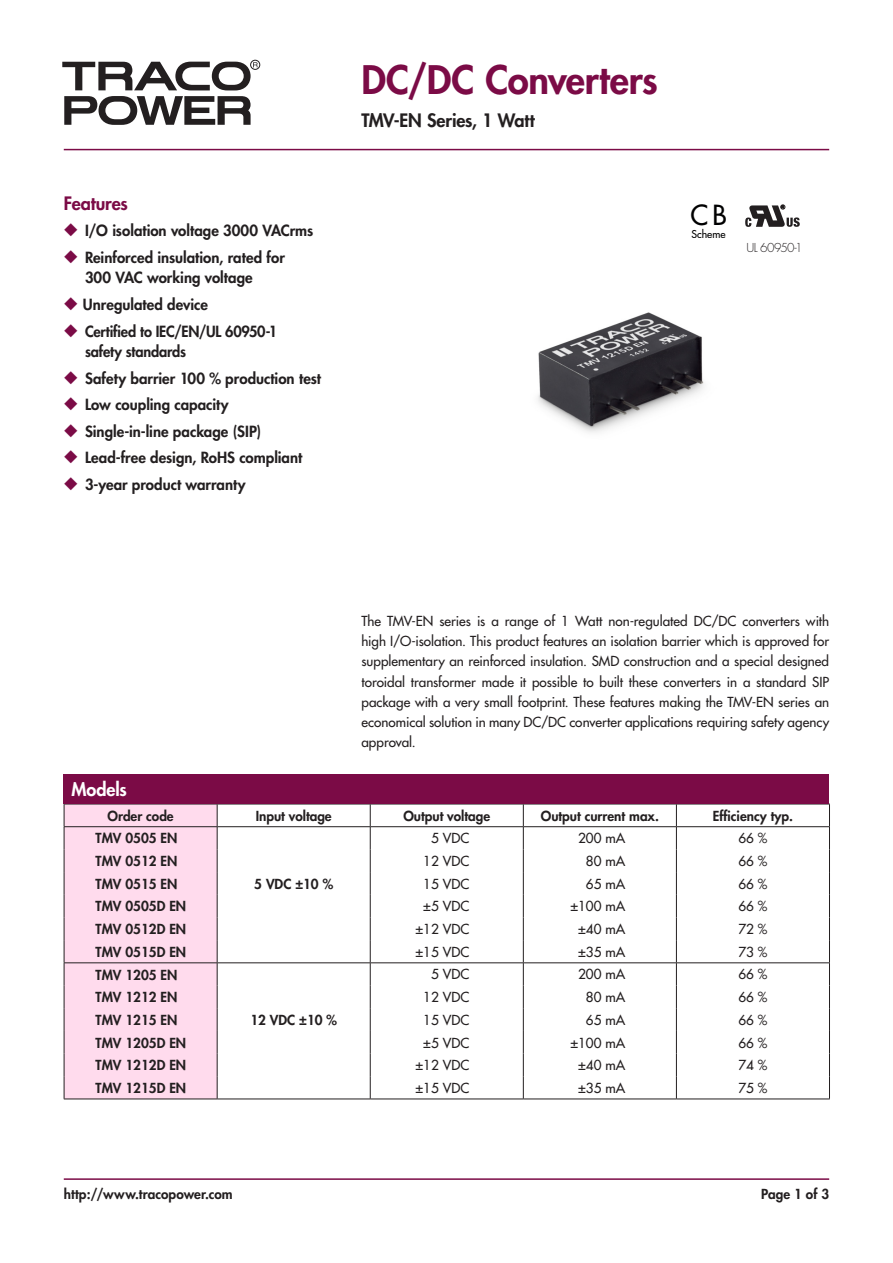
<style>
.page{position:relative;width:893px;height:1263px;background:#fff}
.page>*{position:absolute;margin:0;border:0;box-sizing:border-box;transform-origin:0 0}
.t1{font:800 38.25px "Futura";letter-spacing:-.005em;color:#7b0b46}
.t2{font:27px "Futura";color:#000001}
.t3{font:800 18px "Futura";letter-spacing:-.01em;color:#231f20}
.t4{font:800 18px "Futura";letter-spacing:-.01em;color:#7b0b46}
.t5{font:800 18px "Futura";letter-spacing:-.005em;color:#fff}
.t6{font:800 15px/20.2px "Futura";color:#231f20}
.t7{font:13.5px/20.2px "Futura";color:#231f20;text-align:justify}
.t8{font:800 13.5px "Futura";color:#231f20}
.t9{font:300 12px "Futura";letter-spacing:-.04em;color:#231f20}
.t10{font:10.5px "Futura";color:#000001}
.s1{color:#7b0b46}
</style>
<div class="page">
<div style="left:250px;top:60px;width:10px;height:10px;border:1px solid #231f20;border-radius:50%"></div>
<svg style="left:64px;top:96px;width:187px;height:29px"></svg>
<svg style="left:62px;top:62px;width:196px;height:28px"></svg>
<hr style="left:64px;top:1178px;width:765px;height:2px;background:#7b0b46">
<hr style="left:64px;top:149px;width:765px;height:1px;background:#7b0b46">
<div style="left:65px;top:805px;width:152px;height:294px;background:#ffdbed"></div>
<hr style="left:64px;top:804px;width:153px;height:1px;background:#231f20">
<hr style="left:217px;top:804px;width:153px;height:1px;background:#231f20">
<hr style="left:370px;top:804px;width:153px;height:1px;background:#231f20">
<hr style="left:523px;top:804px;width:153px;height:1px;background:#231f20">
<hr style="left:676px;top:804px;width:154px;height:1px;background:#231f20">
<hr style="left:64px;top:826px;width:153px;height:1px;background:#231f20">
<hr style="left:217px;top:826px;width:153px;height:1px;background:#231f20">
<hr style="left:370px;top:826px;width:153px;height:1px;background:#231f20">
<hr style="left:523px;top:826px;width:153px;height:1px;background:#231f20">
<hr style="left:676px;top:826px;width:154px;height:1px;background:#231f20">
<hr style="left:64px;top:962px;width:153px;height:1px;background:#231f20">
<hr style="left:217px;top:962px;width:153px;height:1px;background:#231f20">
<hr style="left:370px;top:962px;width:153px;height:1px;background:#231f20">
<hr style="left:523px;top:962px;width:153px;height:1px;background:#231f20">
<hr style="left:676px;top:962px;width:154px;height:1px;background:#231f20">
<svg style="left:64px;top:804px;width:1px;height:295px"></svg>
<svg style="left:217px;top:804px;width:1px;height:295px"></svg>
<svg style="left:370px;top:804px;width:1px;height:295px"></svg>
<svg style="left:523px;top:804px;width:1px;height:295px"></svg>
<svg style="left:676px;top:804px;width:1px;height:295px"></svg>
<svg style="left:829px;top:804px;width:1px;height:295px"></svg>
<hr style="left:64px;top:1099px;width:153px;height:1px;background:#231f20">
<hr style="left:217px;top:1099px;width:153px;height:1px;background:#231f20">
<hr style="left:370px;top:1099px;width:153px;height:1px;background:#231f20">
<hr style="left:523px;top:1099px;width:153px;height:1px;background:#231f20">
<hr style="left:676px;top:1099px;width:154px;height:1px;background:#231f20">
<div style="left:64px;top:774px;width:765px;height:30px;background:#7b0b46"></div>
<img style="left:538px;top:312px;width:166px;height:121px">
<svg style="left:745px;top:205px;width:55px;height:22px"></svg>
<h3 class="t4" style="left:64px;top:192px;width:66px">Features</h3>
<p class="t6" style="left:64px;top:221px;width:251px"><span class="s1">◆</span> I/O isolation voltage 3000 VACrms</p>
<p class="t6" style="left:85px;top:247px;width:201px;text-indent:-21px"><span class="s1">◆</span> Reinforced insulation, rated for<br>300 VAC working voltage</p>
<p class="t6" style="left:64px;top:294px;width:146px"><span class="s1">◆</span> Unregulated device</p>
<p class="t6" style="left:85px;top:321px;width:194px;text-indent:-21px"><span class="s1">◆</span> Certified to IEC/EN/UL 60950-1 safety standards</p>
<p class="t6" style="left:64px;top:368px;width:259px"><span class="s1">◆</span> Safety barrier 100 % production test</p>
<p class="t6" style="left:64px;top:394px;width:166px"><span class="s1">◆</span> Low coupling capacity</p>
<p class="t6" style="left:64px;top:421px;width:199px"><span class="s1">◆</span> Single-in-line package (SIP)</p>
<p class="t6" style="left:64px;top:448px;width:240px"><span class="s1">◆</span> Lead-free design, RoHS compliant</p>
<p class="t6" style="left:64px;top:474px;width:183px"><span class="s1">◆</span> 3-year product warranty</p>
<h1 class="t1" style="left:361px;top:56px;width:298px">DC/DC Converters</h1>
<h3 class="t3" style="left:361px;top:109px;width:175px">TMV-EN Series, 1 Watt</h3>
<h2 class="t2" style="left:691px;top:198px;width:38px">CB</h2>
<p class="t10" style="left:691px;top:227px;width:36px">Scheme</p>
<p class="t9" style="left:746px;top:240px;width:58px">UL 60950-1</p>
<h3 class="t5" style="left:72px;top:778px;width:57px">Models</h3>
<p class="t7" style="left:361px;top:611px;width:469px">The TMV-EN series is a range of 1 Watt non-regulated DC/DC converters with high I/O-isolation. This product features an isolation barrier which is approved for supplementary an reinforced insulation. SMD construction and a special designed toroidal transformer made it possible to built these converters in a standard SIP package with a very small footprint. These features making the TMV-EN series an economical solution in many DC/DC converter applications requiring safety agency approval.</p>
<p class="t8" style="left:108px;top:807px;width:68px">Order code</p>
<p class="t8" style="left:256px;top:807px;width:78px">Input voltage</p>
<p class="t8" style="left:403px;top:807px;width:88px">Output voltage</p>
<p class="t8" style="left:541px;top:807px;width:120px">Output current max.</p>
<p class="t8" style="left:713px;top:807px;width:82px">Efficiency typ.</p>
<p class="t8" style="left:96px;top:830px;width:83px">TMV 0505 EN</p>
<p class="t7" style="left:431px;top:828px;width:40px">5 VDC</p>
<p class="t7" style="left:578px;top:828px;width:49px">200 mA</p>
<p class="t7" style="left:738px;top:828px;width:31px">66 %</p>
<p class="t8" style="left:96px;top:852px;width:83px">TMV 0512 EN</p>
<p class="t7" style="left:423px;top:851px;width:48px">12 VDC</p>
<p class="t7" style="left:586px;top:851px;width:41px">80 mA</p>
<p class="t7" style="left:738px;top:851px;width:31px">66 %</p>
<p class="t8" style="left:96px;top:875px;width:83px">TMV 0515 EN</p>
<p class="t8" style="left:254px;top:875px;width:80px">5 VDC ±10 %</p>
<p class="t7" style="left:423px;top:874px;width:48px">15 VDC</p>
<p class="t7" style="left:586px;top:874px;width:41px">65 mA</p>
<p class="t7" style="left:738px;top:874px;width:31px">66 %</p>
<p class="t8" style="left:96px;top:898px;width:92px">TMV 0505D EN</p>
<p class="t7" style="left:423px;top:896px;width:48px">±5 VDC</p>
<p class="t7" style="left:570px;top:896px;width:56px">±100 mA</p>
<p class="t7" style="left:738px;top:896px;width:31px">66 %</p>
<p class="t8" style="left:96px;top:921px;width:92px">TMV 0512D EN</p>
<p class="t7" style="left:415px;top:919px;width:55px">±12 VDC</p>
<p class="t7" style="left:578px;top:919px;width:49px">±40 mA</p>
<p class="t7" style="left:738px;top:919px;width:31px">72 %</p>
<p class="t8" style="left:96px;top:943px;width:92px">TMV 0515D EN</p>
<p class="t7" style="left:415px;top:942px;width:55px">±15 VDC</p>
<p class="t7" style="left:578px;top:942px;width:49px">±35 mA</p>
<p class="t7" style="left:738px;top:942px;width:31px">73 %</p>
<p class="t8" style="left:96px;top:966px;width:83px">TMV 1205 EN</p>
<p class="t7" style="left:431px;top:964px;width:40px">5 VDC</p>
<p class="t7" style="left:578px;top:964px;width:49px">200 mA</p>
<p class="t7" style="left:738px;top:964px;width:31px">66 %</p>
<p class="t8" style="left:96px;top:989px;width:83px">TMV 1212 EN</p>
<p class="t7" style="left:423px;top:987px;width:48px">12 VDC</p>
<p class="t7" style="left:586px;top:987px;width:41px">80 mA</p>
<p class="t7" style="left:738px;top:987px;width:31px">66 %</p>
<p class="t8" style="left:96px;top:1011px;width:83px">TMV 1215 EN</p>
<p class="t8" style="left:250px;top:1011px;width:88px">12 VDC ±10 %</p>
<p class="t7" style="left:423px;top:1010px;width:48px">15 VDC</p>
<p class="t7" style="left:586px;top:1010px;width:41px">65 mA</p>
<p class="t7" style="left:738px;top:1010px;width:31px">66 %</p>
<p class="t8" style="left:96px;top:1034px;width:92px">TMV 1205D EN</p>
<p class="t7" style="left:423px;top:1032px;width:48px">±5 VDC</p>
<p class="t7" style="left:570px;top:1032px;width:56px">±100 mA</p>
<p class="t7" style="left:738px;top:1032px;width:31px">66 %</p>
<p class="t8" style="left:96px;top:1057px;width:92px">TMV 1212D EN</p>
<p class="t7" style="left:415px;top:1055px;width:55px">±12 VDC</p>
<p class="t7" style="left:578px;top:1055px;width:49px">±40 mA</p>
<p class="t7" style="left:738px;top:1055px;width:31px">74 %</p>
<p class="t8" style="left:96px;top:1079px;width:92px">TMV 1215D EN</p>
<p class="t7" style="left:415px;top:1078px;width:55px">±15 VDC</p>
<p class="t7" style="left:578px;top:1078px;width:49px">±35 mA</p>
<p class="t7" style="left:738px;top:1078px;width:31px">75 %</p>
<p class="t8" style="left:64px;top:1185px;width:170px">http://www.tracopower.com</p>
<p class="t8" style="left:761px;top:1185px;width:69px">Page 1 of 3</p>
</div>
